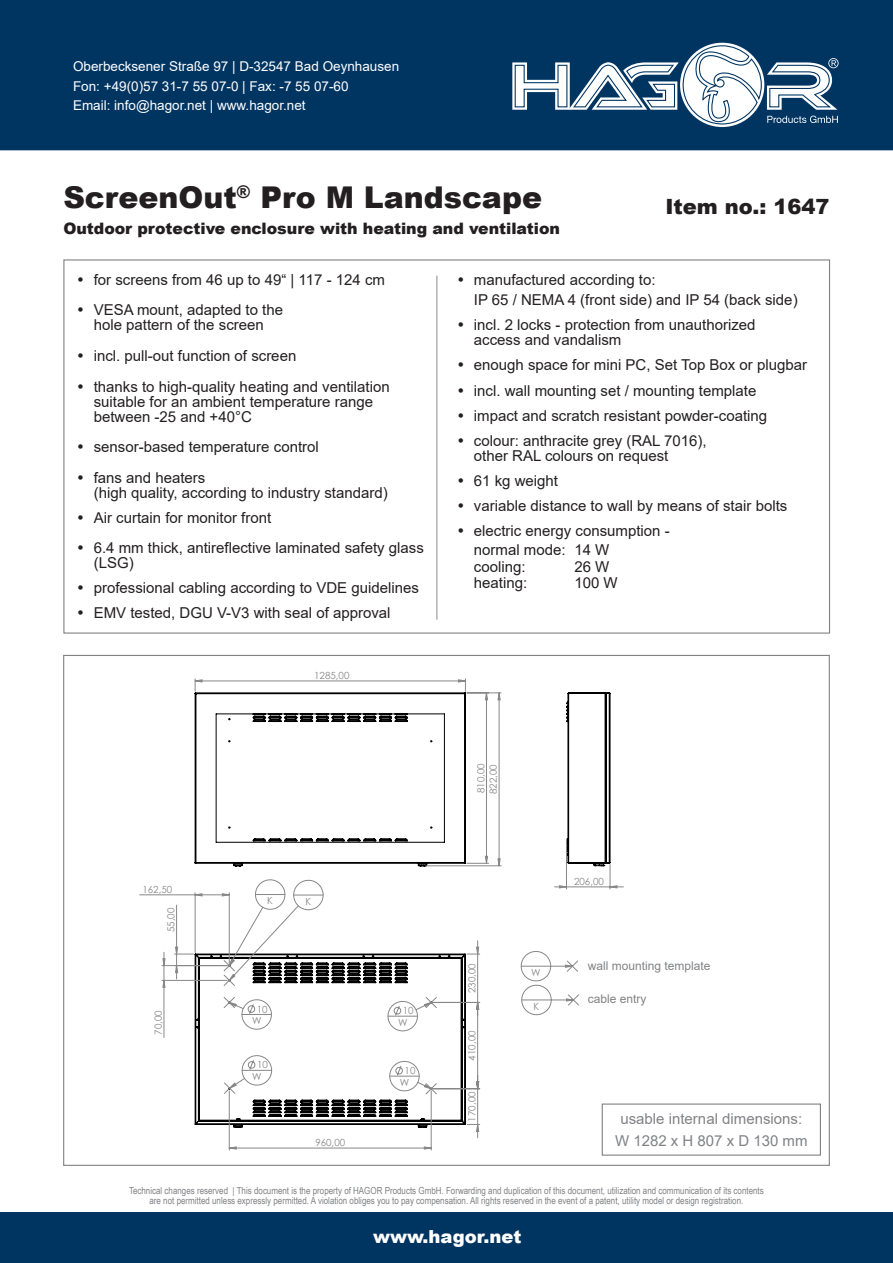
<style>
.page{position:relative;width:893px;height:1263px;background:#fff}
.page>*{position:absolute;margin:0;border:0;box-sizing:border-box;transform-origin:0 0}
.t1{font:900 30px "Arial";color:#231f20}
.t2{font:900 21px "Arial";color:#231f20}
.t3{font:900 18px "Arial";color:#fff}
.t4{font:900 15.75px "Arial";color:#231f20}
.t5{font:15px/15px "Arial";color:#231f20}
.t6{font:15px/22.5px "Arial";color:#808285;text-align:center}
.t7{font:13.5px/19.5px "Arial";color:#fff}
.t8{font:12px "Arial";color:#808285}
.t9{font:9.75px/10.5px "Arial Narrow";color:#808285;text-align:center}
.t10{font:9.75px/12.6px "Century Gothic";color:#878787}
</style>
<div class="page">
<svg style="left:566px;top:692px;width:57px;height:197px"></svg>
<hr style="left:229px;top:1091px;width:1px;height:59px;background:#878787">
<hr style="left:431px;top:1091px;width:1px;height:59px;background:#878787">
<svg style="left:229px;top:886px;width:388px;height:263px"></svg>
<svg style="left:195px;top:679px;width:306px;height:187px"></svg>
<svg style="left:229px;top:879px;width:345px;height:15px"></svg>
<svg style="left:224px;top:894px;width:355px;height:200px"></svg>
<hr style="left:229px;top:893px;width:1px;height:70px;background:#878787">
<hr style="left:195px;top:893px;width:1px;height:59px;background:#878787">
<hr style="left:140px;top:894px;width:55px;height:1px;background:#878787">
<hr style="left:176px;top:905px;width:1px;height:49px;background:#878787">
<svg style="left:195px;top:893px;width:35px;height:3px"></svg>
<svg style="left:462px;top:1121px;width:18px;height:17px"></svg>
<hr style="left:162px;top:965px;width:65px;height:1px;background:#878787">
<hr style="left:162px;top:980px;width:65px;height:1px;background:#878787">
<svg style="left:163px;top:959px;width:316px;height:172px"></svg>
<svg style="left:174px;top:941px;width:399px;height:148px"></svg>
<div style="left:602px;top:1103px;width:219px;height:53px;border:1px solid #808285"></div>
<hr style="left:436px;top:276px;width:2px;height:344px;background:#b0b1b5">
<div style="left:588px;top:949px;width:128px;height:33px;background:#fff"></div>
<div style="left:588px;top:982px;width:128px;height:34px;background:#fff"></div>
<div style="left:0;top:1213px;width:893px;height:50px;background:#003562"></div>
<div style="left:0;top:0;width:893px;height:150px;background:#003562"></div>
<svg style="left:502px;top:39px;width:358px;height:93px"></svg>
<p class="t7" style="left:73px;top:57px;width:328px">Oberbecksener Straße 97 | D-32547 Bad Oeynhausen<br>Fon: +49(0)57 31-7 55 07-0 | Fax: -7 55 07-60<br>Email: info@hagor.net | www.hagor.net</p>
<h1 class="t1" style="left:63px;top:176px;width:480px">ScreenOut<sup>®</sup> Pro M Landscape</h1>
<p class="t4" style="left:63px;top:217px;width:498px">Outdoor protective enclosure with heating and ventilation</p>
<h2 class="t2" style="left:665px;top:191px;width:166px">Item no.: 1647</h2>
<p class="t5" style="left:77px;top:272px;width:309px">• for screens from 46 up to 49“ | 117 - 124 cm</p>
<p class="t5" style="left:77px;top:303px;width:207px;text-align:center">• VESA mount, adapted to the hole pattern of the screen</p>
<p class="t5" style="left:77px;top:348px;width:221px">• incl. pull-out function of screen</p>
<p class="t5" style="left:94px;top:379px;width:297px;text-indent:-16px">• thanks to high-quality heating and ventilation suitable for an ambient temperature range between -25 and +40°C</p>
<p class="t5" style="left:77px;top:439px;width:243px">• sensor-based temperature control</p>
<p class="t5" style="left:94px;top:470px;width:296px;text-indent:-16px">• fans and heaters<br>(high quality, according to industry standard)</p>
<p class="t5" style="left:77px;top:510px;width:196px">• Air curtain for monitor front</p>
<p class="t5" style="left:94px;top:540px;width:332px;text-indent:-16px">• 6.4 mm thick, antireflective laminated safety glass (LSG)</p>
<p class="t5" style="left:77px;top:580px;width:343px">• professional cabling according to VDE guidelines</p>
<p class="t5" style="left:77px;top:605px;width:315px">• EMV tested, DGU V-V3 with seal of approval</p>
<p class="t10" style="left:314px;top:669px;width:37px">1285,00</p>
<p class="t10" style="left:142px;top:883px;width:31px">162,50</p>
<p class="t10" style="left:165px;top:932px;width:26px;rotate:-90deg">55,00</p>
<p class="t10" style="left:152px;top:1035px;width:26px;rotate:-90deg">70,00</p>
<p class="t10" style="left:267px;top:894px;width:7px">K</p>
<p class="t10" style="left:306px;top:895px;width:7px">K</p>
<p class="t10" style="left:257px;top:1003px;width:12px">10</p>
<p class="t10" style="left:252px;top:1014px;width:11px">W</p>
<p class="t10" style="left:257px;top:1058px;width:12px">10</p>
<p class="t10" style="left:252px;top:1070px;width:11px">W</p>
<p class="t10" style="left:315px;top:1136px;width:31px">960,00</p>
<p class="t10" style="left:403px;top:1004px;width:12px">10</p>
<p class="t10" style="left:398px;top:1016px;width:11px">W</p>
<p class="t10" style="left:405px;top:1064px;width:12px">10</p>
<p class="t10" style="left:400px;top:1076px;width:11px">W</p>
<p class="t5" style="left:474px;top:269px;width:325px;line-height:20.5px;text-indent:-16px">• manufactured according to:<br>IP 65 / NEMA 4 (front side) and IP 54 (back side)</p>
<p class="t5" style="left:474px;top:318px;width:283px;text-indent:-16px">• incl. 2 locks - protection from unauthorized access and vandalism</p>
<p class="t5" style="left:457px;top:358px;width:351px">• enough space for mini PC, Set Top Box or plugbar</p>
<p class="t5" style="left:457px;top:383px;width:301px">• incl. wall mounting set / mounting template</p>
<p class="t5" style="left:457px;top:408px;width:311px">• impact and scratch resistant powder-coating</p>
<p class="t5" style="left:474px;top:433px;width:234px;text-indent:-16px">• colour: anthracite grey (RAL 7016), other RAL colours on request</p>
<p class="t5" style="left:457px;top:473px;width:102px">• 61 kg weight</p>
<p class="t5" style="left:457px;top:498px;width:331px">• variable distance to wall by means of stair bolts</p>
<p class="t5" style="left:474px;top:521px;width:197px;line-height:19.5px;text-indent:-16px">• electric energy consumption - normal mode: 14 W</p>
<p class="t5" style="left:474px;top:559px;width:53px">cooling:</p>
<p class="t5" style="left:574px;top:559px;width:37px">26 W</p>
<p class="t5" style="left:474px;top:575px;width:55px">heating:</p>
<p class="t5" style="left:574px;top:575px;width:45px">100 W</p>
<p class="t10" style="left:474px;top:794px;width:33px;rotate:-90deg">810,00<br>822,00</p>
<p class="t10" style="left:466px;top:993px;width:31px;rotate:-90deg">230,00</p>
<p class="t10" style="left:466px;top:1060px;width:31px;rotate:-90deg">410,00</p>
<p class="t10" style="left:466px;top:1121px;width:31px;rotate:-90deg">170,00</p>
<p class="t10" style="left:531px;top:966px;width:11px">W</p>
<p class="t10" style="left:534px;top:1000px;width:7px">K</p>
<p class="t10" style="left:574px;top:875px;width:31px">206,00</p>
<p class="t8" style="left:588px;top:958px;width:124px">wall mounting template</p>
<p class="t8" style="left:588px;top:991px;width:60px">cable entry</p>
<p class="t10" style="left:588px;top:959px;width:87px">Wandbefestigung</p>
<p class="t10" style="left:588px;top:996px;width:94px">Kabeldurchführung</p>
<p class="t6" style="left:615px;top:1107px;width:194px">usable internal dimensions:<br>W 1282 x H 807 x D 130 mm</p>
<p class="t9" style="left:129px;top:1184px;width:636px">Technical changes reserved | This document is the property of HAGOR Products GmbH. Forwarding and duplication of this document, utilization and communication of its contents are not permitted unless expressly permitted. A violation obliges you to pay compensation. All rights reserved in the event of a patent, utility model or design registration.</p>
<p class="t3" style="left:373px;top:1223px;width:150px">www.hagor.net</p>
</div>
